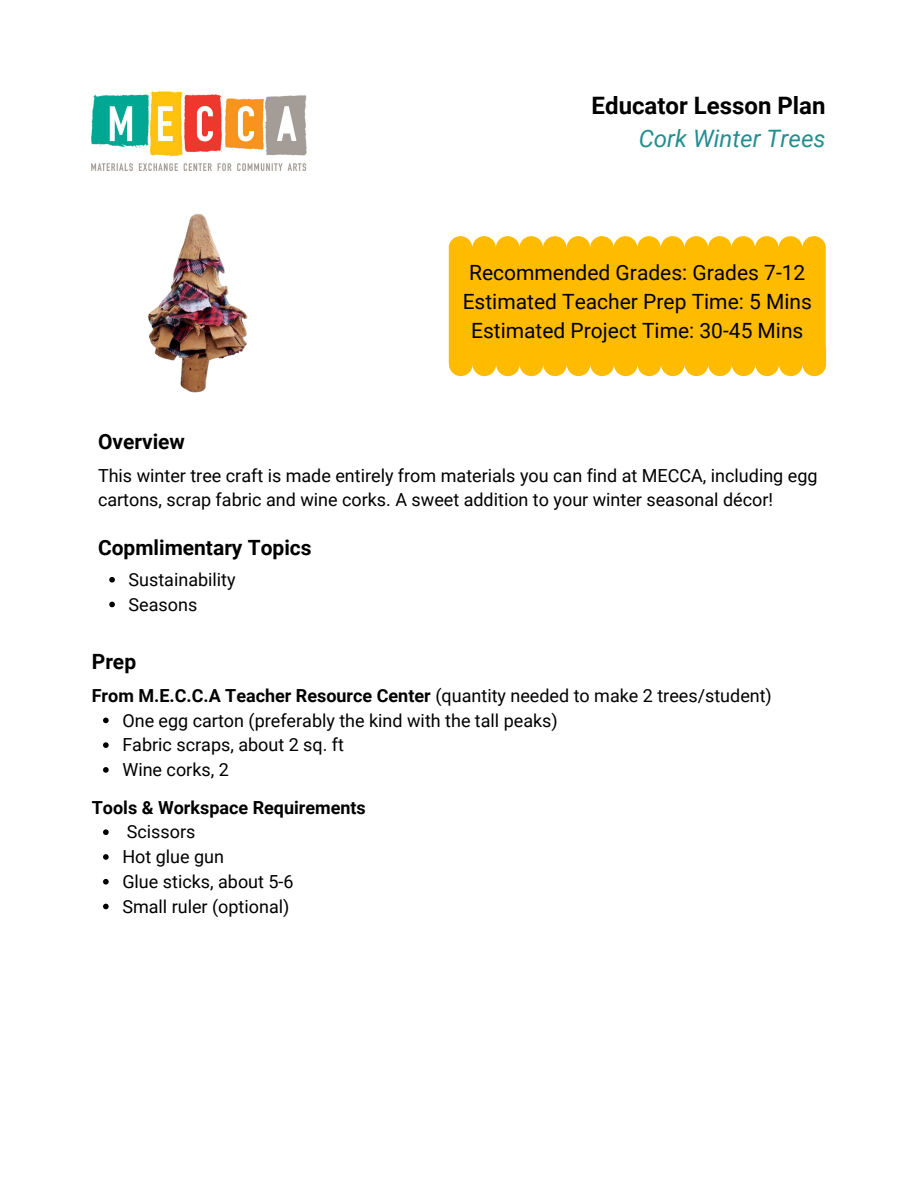
<style>
.page{position:relative;width:918px;height:1188px;background:#fff}
.page>*{position:absolute;margin:0;border:0;box-sizing:border-box;transform-origin:0 0}
.t1{font:700 24px "Roboto";color:#000}
.t2{font:italic 24px "Roboto";color:#248e8e}
.t3{font:21px "Roboto";color:#000}
.t4{font:700 21px "Roboto";color:#000}
.t5{font:18px/24.8px "Roboto";color:#000}
.t6{font:700 18px "Roboto";color:#000}
.s1{font-weight:700}
</style>
<div class="page">
<div style="left:449px;top:236px;width:377px;height:140px;background:#fb0"></div>
<img style="left:92px;top:92px;width:215px;height:79px">
<img style="left:148px;top:214px;width:100px;height:179px">
<svg style="left:103px;top:718px;width:6px;height:5px"></svg>
<svg style="left:103px;top:742px;width:6px;height:6px"></svg>
<svg style="left:103px;top:767px;width:6px;height:6px"></svg>
<svg style="left:103px;top:829px;width:6px;height:6px"></svg>
<svg style="left:103px;top:854px;width:6px;height:6px"></svg>
<svg style="left:103px;top:879px;width:6px;height:6px"></svg>
<svg style="left:103px;top:904px;width:6px;height:5px"></svg>
<svg style="left:109px;top:577px;width:6px;height:6px"></svg>
<svg style="left:109px;top:602px;width:6px;height:5px"></svg>
<p class="t1" style="left:592px;top:92px;width:235px">Educator Lesson Plan</p>
<p class="t2" style="left:639px;top:125px;width:188px">Cork Winter Trees</p>
<p class="t3" style="left:469px;top:260px;width:338px">Recommended Grades: Grades 7-12</p>
<p class="t3" style="left:463px;top:290px;width:351px">Estimated Teacher Prep Time: 5 Mins</p>
<p class="t3" style="left:471px;top:319px;width:334px">Estimated Project Time: 30-45 Mins</p>
<p class="t4" style="left:98px;top:429px;width:89px">Overview</p>
<p class="t5" style="left:98px;top:463px;width:721px">This winter tree craft is made entirely from materials you can find at MECCA, including egg cartons, scrap fabric and wine corks. A sweet addition to your winter seasonal décor!</p>
<p class="t4" style="left:98px;top:535px;width:215px">Copmlimentary Topics</p>
<p class="t5" style="left:129px;top:567px;width:109px">Sustainability</p>
<p class="t5" style="left:129px;top:592px;width:70px">Seasons</p>
<p class="t4" style="left:92px;top:650px;width:46px">Prep</p>
<p class="t5" style="left:122px;top:708px;width:437px">One egg carton (preferably the kind with the tall peaks)</p>
<p class="t5" style="left:122px;top:733px;width:223px">Fabric scraps, about 2 sq. ft</p>
<p class="t5" style="left:122px;top:758px;width:108px">Wine corks, 2</p>
<p class="t5" style="left:92px;top:683px;width:682px"><span class="s1">From M.E.C.C.A Teacher Resource Center</span> (quantity needed to make 2 trees/student)</p>
<p class="t6" style="left:92px;top:797px;width:276px">Tools &amp; Workspace Requirements</p>
<p class="t5" style="left:127px;top:820px;width:70px">Scissors</p>
<p class="t5" style="left:122px;top:845px;width:103px">Hot glue gun</p>
<p class="t5" style="left:122px;top:869px;width:173px">Glue sticks, about 5-6</p>
<p class="t5" style="left:122px;top:894px;width:169px">Small ruler (optional)</p>
</div>
